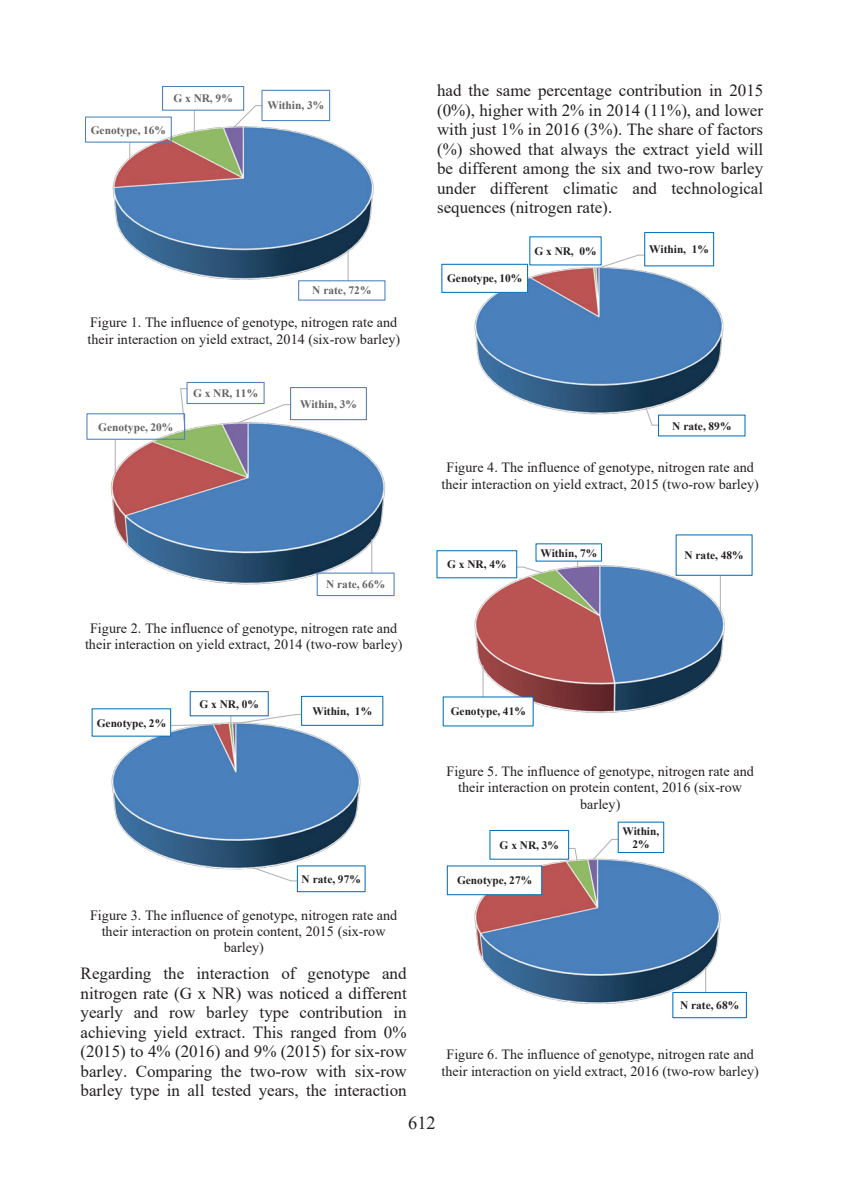
<style>
.page{position:relative;width:844px;height:1191px;background:#fff}
.page>*{position:absolute;margin:0;border:0;box-sizing:border-box;transform-origin:0 0}
.t1{font:18.38px "Times New Roman";color:#231f20}
.t2{font:16.97px/19.6px "Times New Roman";color:#231f20;text-align:justify}
.t3{font:14px/16.3px "Times New Roman";color:#231f20;text-align:center}
.t4{font:700 11.38px/13.1px "Times New Roman";color:#231f20;text-align:center}
.t5{font:700 11.38px "Times New Roman";letter-spacing:.005em;color:#636366}
</style>
<div class="page">
<img style="left:112px;top:115px;width:262px;height:165px">
<hr style="left:347px;top:250px;width:1px;height:31px;background:#b2b3b7">
<svg style="left:129px;top:143px;width:1px;height:17px"></svg>
<svg style="left:194px;top:111px;width:1px;height:21px"></svg>
<svg style="left:232px;top:104px;width:31px;height:25px"></svg>
<div style="left:298px;top:280px;width:87px;height:21px;border:1px solid #4c81bd"></div>
<div style="left:85px;top:116px;width:87px;height:27px;border:1px solid #4c81bd"></div>
<div style="left:162px;top:86px;width:82px;height:25px;border:1px solid #4c81bd"></div>
<div style="left:261px;top:90px;width:69px;height:31px;border:1px solid #4c81bd"></div>
<img style="left:110px;top:420px;width:277px;height:177px">
<hr style="left:371px;top:539px;width:1px;height:34px;background:#b2b3b7">
<hr style="left:115px;top:439px;width:1px;height:36px;background:#b2b3b7">
<svg style="left:179px;top:388px;width:9px;height:44px"></svg>
<svg style="left:233px;top:403px;width:58px;height:22px"></svg>
<div style="left:316px;top:572px;width:78px;height:24px;border:1px solid #4c81bd"></div>
<div style="left:86px;top:413px;width:99px;height:27px;border:1px solid #4c81bd"></div>
<div style="left:186px;top:382px;width:78px;height:22px;border:1px solid #4c81bd"></div>
<div style="left:290px;top:387px;width:77px;height:33px;border:1px solid #4c81bd"></div>
<img style="left:109px;top:713px;width:252px;height:157px">
<svg style="left:250px;top:865px;width:47px;height:17px"></svg>
<svg style="left:171px;top:723px;width:51px;height:3px"></svg>
<svg style="left:230px;top:713px;width:71px;height:12px"></svg>
<div style="left:297px;top:866px;width:68px;height:25px;background:#fff"></div>
<div style="left:297px;top:865px;width:68px;height:27px;border:1px solid #0873bb"></div>
<div style="left:92px;top:709px;width:79px;height:27px;background:#fff"></div>
<div style="left:190px;top:691px;width:78px;height:25px;background:#fff"></div>
<div style="left:190px;top:691px;width:79px;height:25px;border:1px solid #0873bb"></div>
<div style="left:301px;top:696px;width:82px;height:29px;background:#fff"></div>
<div style="left:301px;top:696px;width:82px;height:30px;border:1px solid #0873bb"></div>
<img style="left:472px;top:256px;width:252px;height:159px">
<svg style="left:644px;top:406px;width:15px;height:20px"></svg>
<svg style="left:596px;top:254px;width:49px;height:16px"></svg>
<div style="left:441px;top:264px;width:86px;height:28px;background:#fff"></div>
<div style="left:441px;top:264px;width:87px;height:29px;border:1px solid #0873bb"></div>
<div style="left:529px;top:237px;width:72px;height:28px;background:#fff"></div>
<div style="left:644px;top:232px;width:69px;height:34px;background:#fff"></div>
<div style="left:644px;top:232px;width:70px;height:34px;border:1px solid #0873bb"></div>
<img style="left:472px;top:550px;width:253px;height:177px">
<hr style="left:719px;top:575px;width:1px;height:38px;background:#b2b3b7">
<hr style="left:482px;top:665px;width:1px;height:32px;background:#b2b3b7">
<svg style="left:517px;top:566px;width:27px;height:8px"></svg>
<div style="left:676px;top:535px;width:75px;height:40px;background:#fff"></div>
<div style="left:675px;top:534px;width:77px;height:42px;border:1px solid #0873bb"></div>
<div style="left:443px;top:697px;width:90px;height:29px;background:#fff"></div>
<div style="left:437px;top:551px;width:79px;height:27px;background:#fff"></div>
<div style="left:437px;top:550px;width:80px;height:28px;border:1px solid #0873bb"></div>
<div style="left:536px;top:544px;width:65px;height:17px;background:#fff"></div>
<img style="left:472px;top:849px;width:249px;height:155px">
<svg style="left:705px;top:967px;width:1px;height:25px"></svg>
<svg style="left:567px;top:847px;width:11px;height:15px"></svg>
<svg style="left:591px;top:839px;width:28px;height:22px"></svg>
<div style="left:672px;top:992px;width:74px;height:25px;background:#fff"></div>
<div style="left:672px;top:992px;width:74px;height:26px;border:1px solid #0873bb"></div>
<div style="left:447px;top:866px;width:94px;height:28px;background:#fff"></div>
<div style="left:446px;top:865px;width:96px;height:30px;border:1px solid #0873bb"></div>
<div style="left:490px;top:830px;width:78px;height:29px;background:#fff"></div>
<div style="left:489px;top:830px;width:80px;height:29px;border:1px solid #0873bb"></div>
<div style="left:618px;top:822px;width:45px;height:30px;background:#fff"></div>
<div style="left:617px;top:821px;width:47px;height:32px;border:1px solid #0873bb"></div>
<p class="t5" style="left:91px;top:122px;width:77px">Genotype, 16%</p>
<p class="t5" style="left:173px;top:90px;width:61px">G x NR, 9%</p>
<p class="t5" style="left:267px;top:97px;width:58px">Within, 3%</p>
<p class="t5" style="left:312px;top:282px;width:61px">N rate, 72%</p>
<p class="t3" style="left:87px;top:314px;width:314px;text-align:left">Figure 1. The influence of genotype, nitrogen rate and their interaction on yield extract, 2014 (six-row barley)</p>
<p class="t5" style="left:98px;top:418px;width:77px">Genotype, 20%</p>
<p class="t5" style="left:193px;top:385px;width:67px">G x NR, 11%</p>
<p class="t5" style="left:300px;top:395px;width:58px">Within, 3%</p>
<p class="t5" style="left:326px;top:576px;width:61px">N rate, 66%</p>
<p class="t3" style="left:85px;top:620px;width:319px">Figure 2. The influence of genotype, nitrogen rate and their interaction on yield extract, 2014 (two-row barley)</p>
<p class="t4" style="left:97px;top:716px;width:71px">Genotype, 2%</p>
<p class="t4" style="left:199px;top:697px;width:61px">G x NR, 0%</p>
<p class="t4" style="left:312px;top:704px;width:61px">Within, 1%</p>
<p class="t4" style="left:301px;top:872px;width:61px">N rate, 97%</p>
<p class="t3" style="left:90px;top:906px;width:308px">Figure 3. The influence of genotype, nitrogen rate and their interaction on protein content, 2015 (six-row barley)</p>
<p class="t2" style="left:81px;top:963px;width:327px">Regarding the interaction of genotype and nitrogen rate (G x NR) was noticed a different yearly and row barley type contribution in achieving yield extract. This ranged from 0% (2015) to 4% (2016) and 9% (2015) for six-row barley. Comparing the two-row with six-row barley type in all tested years, the interaction</p>
<p class="t2" style="left:437px;top:80px;width:328px">had the same percentage contribution in 2015 (0%), higher with 2% in 2014 (11%), and lower with just 1% in 2016 (3%). The share of factors (%) showed that always the extract yield will be different among the six and two-row barley under different climatic and technological sequences (nitrogen rate).</p>
<p class="t4" style="left:447px;top:272px;width:77px">Genotype, 10%</p>
<p class="t4" style="left:534px;top:244px;width:64px">G x NR, 0%</p>
<p class="t4" style="left:649px;top:242px;width:61px">Within, 1%</p>
<p class="t4" style="left:672px;top:419px;width:61px">N rate, 89%</p>
<p class="t3" style="left:441px;top:459px;width:319px">Figure 4. The influence of genotype, nitrogen rate and their interaction on yield extract, 2015 (two-row barley)</p>
<p class="t4" style="left:447px;top:557px;width:61px">G x NR, 4%</p>
<p class="t4" style="left:540px;top:546px;width:58px">Within, 7%</p>
<p class="t4" style="left:450px;top:705px;width:77px">Genotype, 41%</p>
<p class="t4" style="left:684px;top:548px;width:61px">N rate, 48%</p>
<p class="t3" style="left:446px;top:762px;width:308px">Figure 5. The influence of genotype, nitrogen rate and their interaction on protein content, 2016 (six-row barley)</p>
<p class="t4" style="left:499px;top:838px;width:61px">G x NR, 3%</p>
<p class="t4" style="left:457px;top:873px;width:77px">Genotype, 27%</p>
<p class="t4" style="left:622px;top:824px;width:38px">Within,<br>2%</p>
<p class="t4" style="left:679px;top:998px;width:61px">N rate, 68%</p>
<p class="t3" style="left:441px;top:1046px;width:319px">Figure 6. The influence of genotype, nitrogen rate and their interaction on yield extract, 2016 (two-row barley)</p>
<h1 class="t1" style="left:408px;top:1110px;width:29px">612</h1>
</div>
